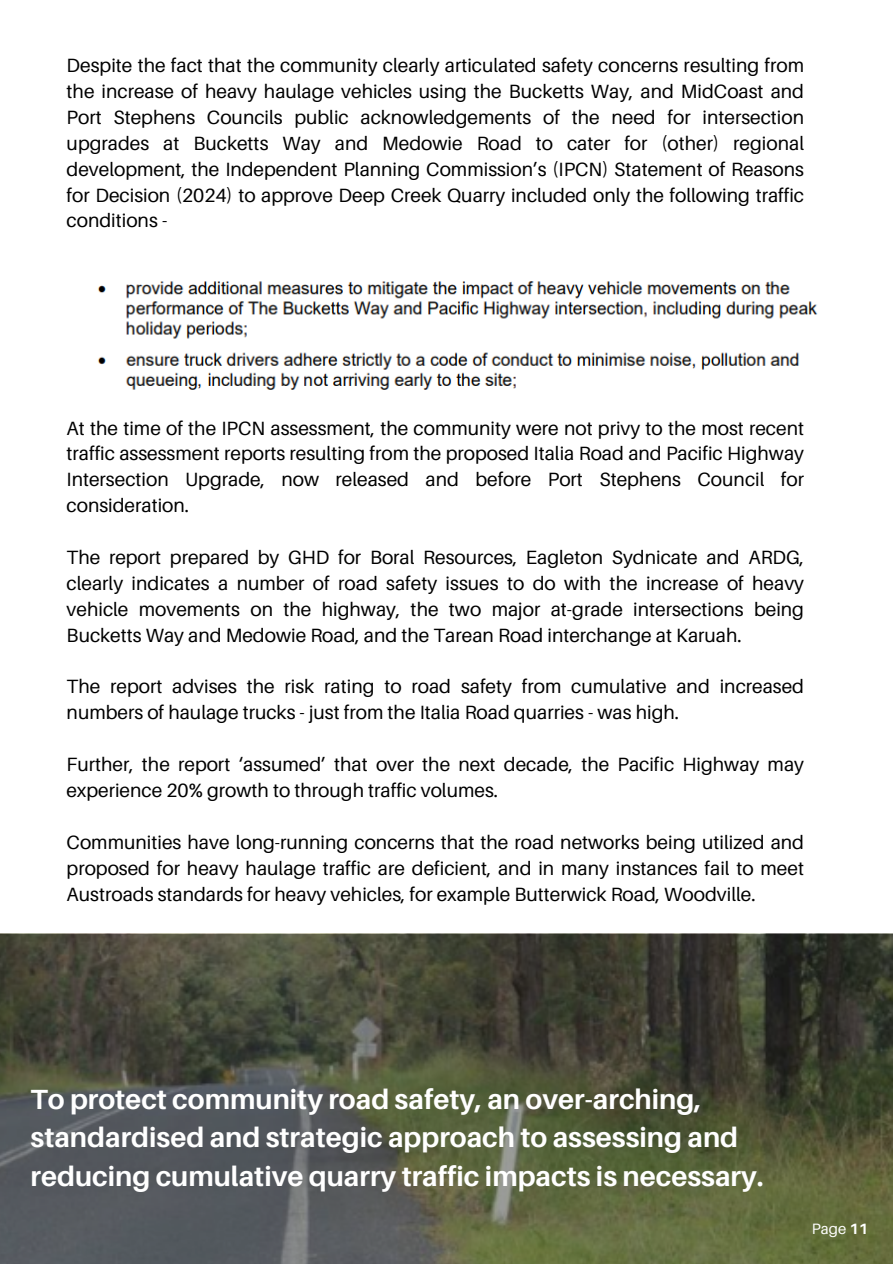
<style>
.page{position:relative;width:893px;height:1264px;background:#fff}
.page>*{position:absolute;margin:0;border:0;box-sizing:border-box;transform-origin:0 0}
.t1{font:700 27.75px/38.2px "Aileron";color:#fff}
.t2{font:19.2px/25.8px "Aileron";color:#000;text-align:justify}
.t3{font:15px "Aileron";color:#fff}
.s1{font-weight:700}
</style>
<div class="page">
<img style="left:97px;top:281px;width:721px;height:109px">
<img style="left:0;top:933px;width:892px;height:330px">
<h2 class="t2" style="left:67px;top:52px;width:739px">Despite the fact that the community clearly articulated safety concerns resulting from the increase of heavy haulage vehicles using the Bucketts Way, and MidCoast and Port Stephens Councils public acknowledgements of the need for intersection upgrades at Bucketts Way and Medowie Road to cater for (other) regional development, the Independent Planning Commission’s (IPCN) Statement of Reasons for Decision (2024) to approve Deep Creek Quarry included only the following traffic conditions -</h2>
<h2 class="t2" style="left:67px;top:414px;width:739px">At the time of the IPCN assessment, the community were not privy to the most recent traffic assessment reports resulting from the proposed Italia Road and Pacific Highway Intersection Upgrade, now released and before Port Stephens Council for consideration.</h2>
<h2 class="t2" style="left:67px;top:544px;width:739px">The report prepared by GHD for Boral Resources, Eagleton Sydnicate and ARDG, clearly indicates a number of road safety issues to do with the increase of heavy vehicle movements on the highway, the two major at-grade intersections being Bucketts Way and Medowie Road, and the Tarean Road interchange at Karuah.</h2>
<h2 class="t2" style="left:67px;top:673px;width:739px">The report advises the risk rating to road safety from cumulative and increased numbers of haulage trucks - just from the Italia Road quarries - was high.</h2>
<h2 class="t2" style="left:67px;top:751px;width:739px">Further, the report ‘assumed’ that over the next decade, the Pacific Highway may experience 20% growth to through traffic volumes.</h2>
<h2 class="t2" style="left:67px;top:828px;width:739px">Communities have long-running concerns that the road networks being utilized and proposed for heavy haulage traffic are deficient, and in many instances fail to meet Austroads standards for heavy vehicles, for example Butterwick Road, Woodville.</h2>
<h1 class="t1" style="left:31px;top:1079px;width:734px">To protect community road safety, an over-arching, standardised and strategic approach to assessing and reducing cumulative quarry traffic impacts is necessary.</h1>
<p class="t3" style="left:811px;top:1218px;width:58px">Page <span class="s1">11</span></p>
</div>
